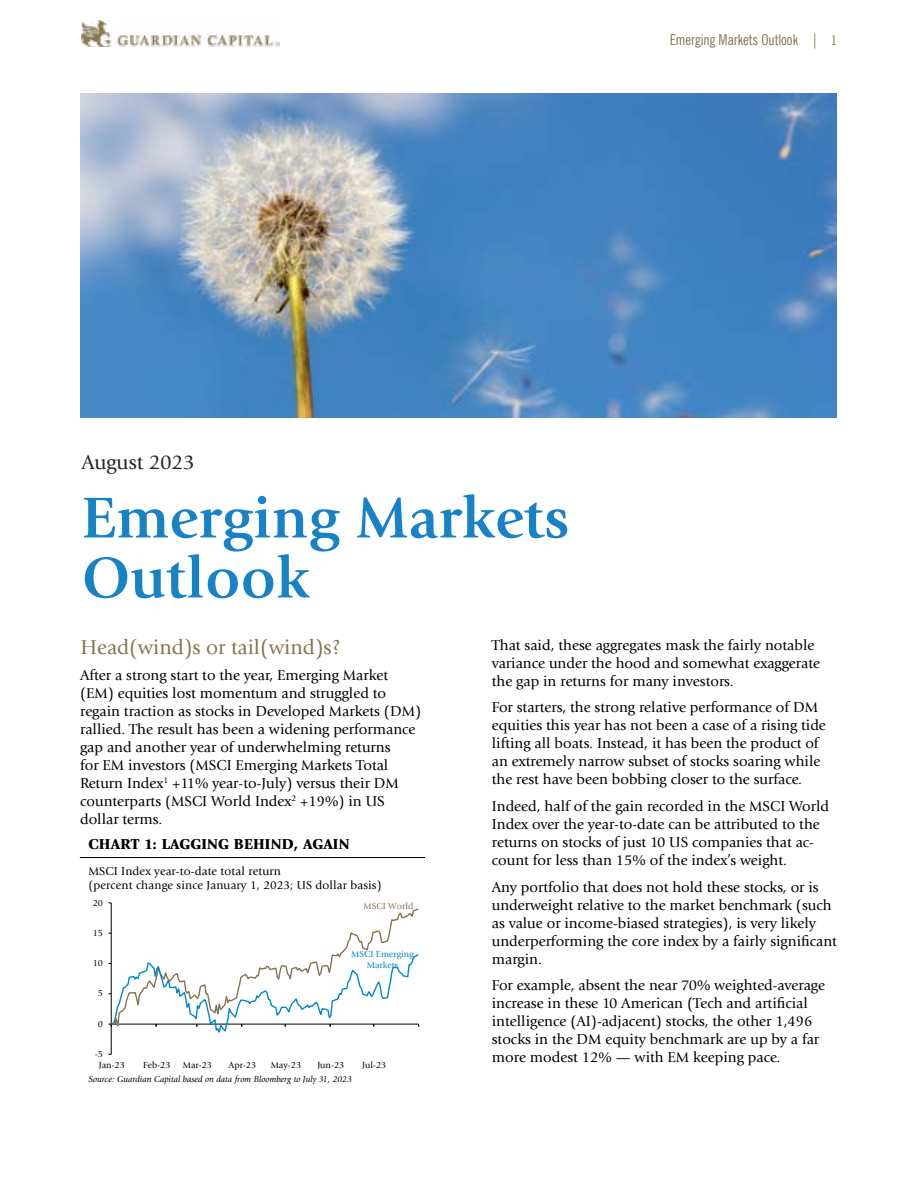
<style>
.page{position:relative;width:918px;height:1188px;background:#fff}
.page>*{position:absolute;margin:0;border:0;box-sizing:border-box;transform-origin:0 0}
.t1{font:700 60px/60px "Giovanni Std";color:#1782c5}
.t2{font:21px "Giovanni Std";color:#857550}
.t3{font:21px "Giovanni Std";color:#20282b}
.Body_Copy{font:15px/18px "Giovanni Std";color:#000}
.t4{font:900 15px "Giovanni Std";letter-spacing:.01em;color:#000}
.Figure_Headings{font:condensed 15px "News Gothic BT";color:#857550}
.t5{font:12px/14.4px "Giovanni Std";letter-spacing:.01em;color:#000}
.t6{font:9.3px "Giovanni Std";color:#000}
.t7{font:9.3px/10.6px "Giovanni Std";color:#0088ce;text-align:center}
.t8{font:9.3px "Giovanni Std";letter-spacing:.005em;color:#857550}
.t9{font:italic 9px "Giovanni Std";color:#000}
.s1{font-size:13.5px}
</style>
<div class="page">
<hr style="left:80px;top:857px;width:345px;height:1px;background:#000">
<img style="left:81px;top:21px;width:198px;height:26px">
<img style="left:80px;top:94px;width:757px;height:323px">
<hr style="left:111px;top:903px;width:1px;height:151px;background:#000">
<svg style="left:108px;top:903px;width:311px;height:133px"></svg>
<p class="Figure_Headings" style="left:670px;top:30px;width:169px">Emerging Markets Outlook | <span class="s1">1</span></p>
<p class="t3" style="left:82px;top:450px;width:115px">August 2023</p>
<p class="t1" style="left:82px;top:488px;width:489px">Emerging Markets<br>Outlook</p>
<p class="t2" style="left:81px;top:635px;width:261px">Head(wind)s or tail(wind)s?</p>
<p class="Body_Copy" style="left:80px;top:667px;width:343px">After a strong start to the year, Emerging Market (EM) equities lost momentum and struggled to regain traction as stocks in Developed Markets (DM) rallied. The result has been a widening performance gap and another year of underwhelming returns<br>for EM investors (MSCI Emerging Markets Total Return Index<sup>1</sup> +11% year-to-July) versus their DM counterparts (MSCI World Index<sup>2</sup> +19%) in US dollar terms.</p>
<p class="t4" style="left:89px;top:835px;width:262px">CHART 1: LAGGING BEHIND, AGAIN</p>
<p class="t5" style="left:89px;top:864px;width:295px">MSCI Index year-to-date total return<br>(percent change since January 1, 2023; US dollar basis)</p>
<p class="t6" style="left:93px;top:897px;width:12px">20</p>
<p class="t6" style="left:93px;top:928px;width:12px">15</p>
<p class="t6" style="left:93px;top:958px;width:12px">10</p>
<p class="t6" style="left:98px;top:988px;width:7px">5</p>
<p class="t6" style="left:98px;top:1018px;width:7px">0</p>
<p class="t6" style="left:95px;top:1049px;width:10px">-5</p>
<p class="t8" style="left:363px;top:901px;width:51px">MSCI World</p>
<p class="t7" style="left:351px;top:949px;width:64px">MSCI Emerging<br>Markets</p>
<p class="t6" style="left:99px;top:1060px;width:28px">Jan-23</p>
<p class="t6" style="left:143px;top:1060px;width:29px">Feb-23</p>
<p class="t6" style="left:183px;top:1060px;width:31px">Mar-23</p>
<p class="t6" style="left:229px;top:1060px;width:29px">Apr-23</p>
<p class="t6" style="left:271px;top:1060px;width:32px">May-23</p>
<p class="t6" style="left:317px;top:1060px;width:28px">Jun-23</p>
<p class="t6" style="left:362px;top:1060px;width:26px">Jul-23</p>
<p class="t9" style="left:89px;top:1074px;width:265px">Source: Guardian Capital based on data from Bloomberg to July 31, 2023</p>
<p class="Body_Copy" style="left:492px;top:636px;width:330px">That said, these aggregates mask the fairly notable variance under the hood and somewhat exaggerate the gap in returns for many investors.</p>
<p class="Body_Copy" style="left:492px;top:699px;width:336px">For starters, the strong relative performance of DM equities this year has not been a case of a rising tide lifting all boats. Instead, it has been the product of an extremely narrow subset of stocks soaring while the rest have been bobbing closer to the surface.</p>
<p class="Body_Copy" style="left:492px;top:797px;width:339px">Indeed, half of the gain recorded in the MSCI World Index over the year-to-date can be attributed to the returns on stocks of just 10 US companies that ac&shy;count for less than 15% of the index’s weight.</p>
<p class="Body_Copy" style="left:492px;top:878px;width:347px">Any portfolio that does not hold these stocks, or is underweight relative to the market benchmark (such as value or income-biased strategies), is very likely underperforming the core index by a fairly significant margin.</p>
<p class="Body_Copy" style="left:492px;top:977px;width:335px">For example, absent the near 70% weighted-average increase in these 10 American (Tech and artificial intelligence (AI)-adjacent) stocks, the other 1,496 stocks in the DM equity benchmark are up by a far more modest 12% — with EM keeping pace.</p>
</div>
